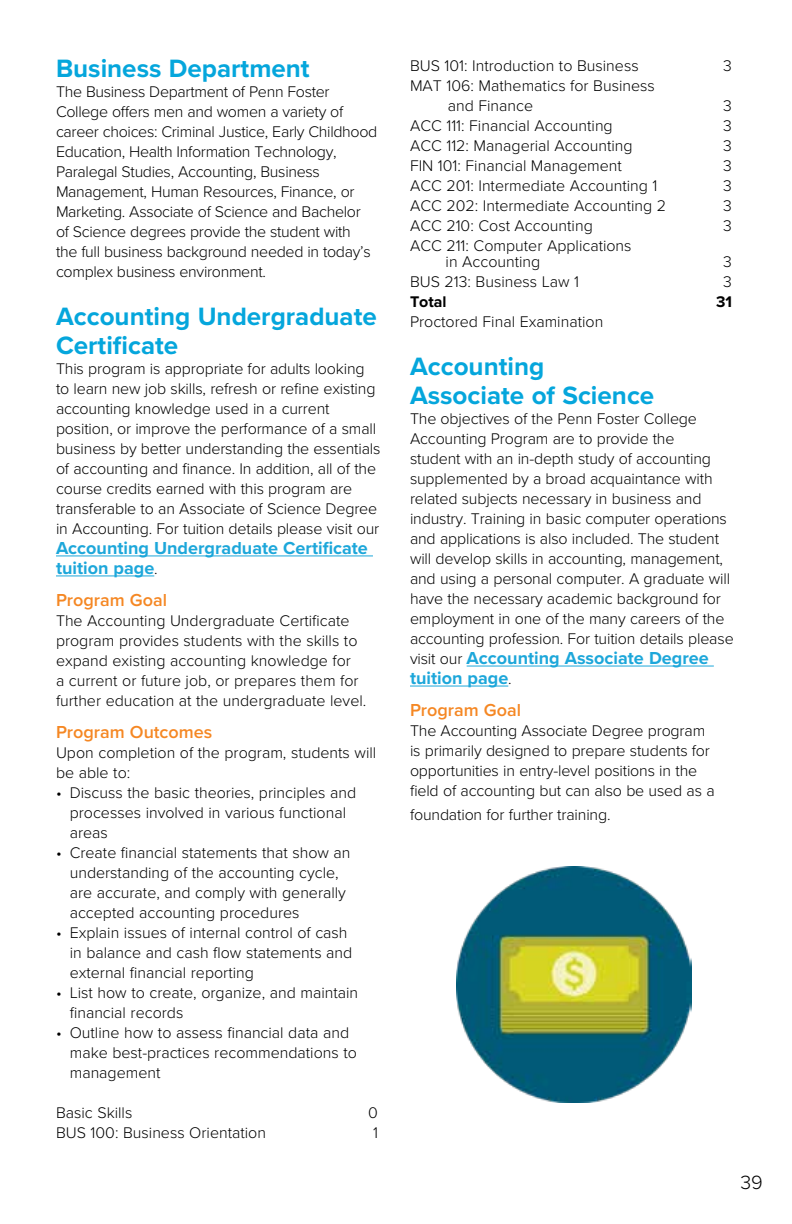
<style>
.page{position:relative;width:792px;height:1224px;background:#fff}
.page>*{position:absolute;margin:0;border:0;box-sizing:border-box;transform-origin:0 0}
.t1{font:700 26px/28.4px "Proxima Nova";color:#05a6dc}
.t2{font:300 19.8px "Proxima Nova";color:#000}
.t3{font:700 18px/20px "Proxima Nova";color:#1da7da}
.t4{font:600 18px "Proxima Nova";color:#f58723}
.t5{font:300 16px/20px "Proxima Nova";letter-spacing:-.01em;color:#000}
.t6{font:700 16px "Proxima Nova";color:#000}
.s1{font-weight:300;font-size:16px;color:#000}
</style>
<div class="page">
<hr style="left:467px;top:666px;width:247px;height:1px;background:#1da7da">
<hr style="left:410px;top:686px;width:98px;height:1px;background:#1da7da">
<hr style="left:56px;top:556px;width:317px;height:1px;background:#1da7da">
<hr style="left:56px;top:576px;width:98px;height:1px;background:#1da7da">
<img style="left:456px;top:867px;width:236px;height:235px">
<h1 class="t1" style="left:56px;top:53px;width:255px">Business Department</h1>
<p class="t5" style="left:56px;top:80px;width:323px">The Business Department of Penn Foster College offers men and women a variety of career choices: Criminal Justice, Early Childhood Education, Health Information Technology, Paralegal Studies, Accounting, Business Management, Human Resources, Finance, or Marketing. Associate of Science and Bachelor of Science degrees provide the student with<br>the full business background needed in today’s complex business environment.</p>
<h1 class="t1" style="left:56px;top:302px;width:322px">Accounting Undergraduate<br>Certificate</h1>
<p class="t5" style="left:56px;top:357px;width:326px">This program is appropriate for adults looking to learn new job skills, refresh or refine existing accounting knowledge used in a current position, or improve the performance of a small business by better understanding the essentials of accounting and finance. In addition, all of the course credits earned with this program are transferable to an Associate of Science Degree in Accounting. For tuition details please visit our</p>
<p class="t3" style="left:56px;top:537px;width:313px">Accounting Undergraduate Certificate tuition page<span class="s1">.</span></p>
<p class="t4" style="left:56px;top:586px;width:113px">Program Goal</p>
<p class="t5" style="left:56px;top:609px;width:312px">The Accounting Undergraduate Certificate program provides students with the skills to expand existing accounting knowledge for<br>a current or future job, or prepares them for further education at the undergraduate level.</p>
<p class="t4" style="left:56px;top:718px;width:158px">Program Outcomes</p>
<p class="t5" style="left:56px;top:741px;width:322px">Upon completion of the program, students will be able to:</p>
<p class="t5" style="left:70px;top:781px;width:288px;text-indent:-14px">• Discuss the basic theories, principles and processes involved in various functional areas</p>
<p class="t5" style="left:70px;top:841px;width:282px;text-indent:-14px">• Create financial statements that show an understanding of the accounting cycle, are accurate, and comply with generally accepted accounting procedures</p>
<p class="t5" style="left:70px;top:921px;width:284px;text-indent:-14px">• Explain issues of internal control of cash in balance and cash flow statements and external financial reporting</p>
<p class="t5" style="left:70px;top:981px;width:290px;text-indent:-14px">• List how to create, organize, and maintain financial records</p>
<p class="t5" style="left:70px;top:1021px;width:289px;text-indent:-14px">• Outline how to assess financial data and make best-practices recommendations to management</p>
<p class="t5" style="left:56px;top:1101px;width:78px">Basic Skills</p>
<p class="t5" style="left:368px;top:1101px;width:11px">0</p>
<p class="t5" style="left:56px;top:1121px;width:212px">BUS 100: Business Orientation</p>
<p class="t5" style="left:373px;top:1121px;width:6px">1</p>
<p class="t5" style="left:410px;top:54px;width:230px">BUS 101: Introduction to Business</p>
<p class="t5" style="left:723px;top:54px;width:10px">3</p>
<p class="t5" style="left:448px;top:74px;width:209px;text-indent:-38px">MAT 106: Mathematics for Business and Finance</p>
<p class="t5" style="left:723px;top:94px;width:10px">3</p>
<p class="t5" style="left:410px;top:114px;width:204px">ACC 111: Financial Accounting</p>
<p class="t5" style="left:723px;top:114px;width:10px">3</p>
<p class="t5" style="left:410px;top:134px;width:224px">ACC 112: Managerial Accounting</p>
<p class="t5" style="left:723px;top:134px;width:10px">3</p>
<p class="t5" style="left:410px;top:154px;width:213px">FIN 101: Financial Management</p>
<p class="t5" style="left:723px;top:154px;width:10px">3</p>
<p class="t5" style="left:410px;top:174px;width:249px">ACC 201: Intermediate Accounting 1</p>
<p class="t5" style="left:723px;top:174px;width:10px">3</p>
<p class="t5" style="left:410px;top:194px;width:258px">ACC 202: Intermediate Accounting 2</p>
<p class="t5" style="left:723px;top:194px;width:10px">3</p>
<p class="t5" style="left:410px;top:214px;width:184px">ACC 210: Cost Accounting</p>
<p class="t5" style="left:723px;top:214px;width:10px">3</p>
<p class="t5" style="left:446px;top:236px;width:188px;line-height:16px;text-indent:-36px">ACC 211: Computer Applications in Accounting</p>
<p class="t5" style="left:723px;top:250px;width:10px">3</p>
<p class="t5" style="left:410px;top:270px;width:171px">BUS 213: Business Law 1</p>
<p class="t5" style="left:723px;top:270px;width:10px">3</p>
<p class="t6" style="left:410px;top:289px;width:38px">Total</p>
<p class="t6" style="left:716px;top:289px;width:17px">31</p>
<p class="t5" style="left:410px;top:310px;width:195px">Proctored Final Examination</p>
<h1 class="t1" style="left:410px;top:352px;width:246px">Accounting<br>Associate of Science</h1>
<p class="t5" style="left:410px;top:407px;width:325px">The objectives of the Penn Foster College Accounting Program are to provide the<br>student with an in-depth study of accounting supplemented by a broad acquaintance with related subjects necessary in business and industry. Training in basic computer operations and applications is also included. The student will develop skills in accounting, management, and using a personal computer. A graduate will have the necessary academic background for employment in one of the many careers of the accounting profession. For tuition details please</p>
<p class="t3" style="left:410px;top:647px;width:300px"><span class="s1">visit our</span> Accounting Associate Degree tuition page<span class="s1">.</span></p>
<p class="t4" style="left:410px;top:696px;width:113px">Program Goal</p>
<p class="t5" style="left:410px;top:719px;width:306px">The Accounting Associate Degree program is primarily designed to prepare students for opportunities in entry-level positions in the field of accounting but can also be used as a</p>
<p class="t5" style="left:410px;top:803px;width:202px">foundation for further training.</p>
<p class="t2" style="left:740px;top:1168px;width:24px">39</p>
</div>
